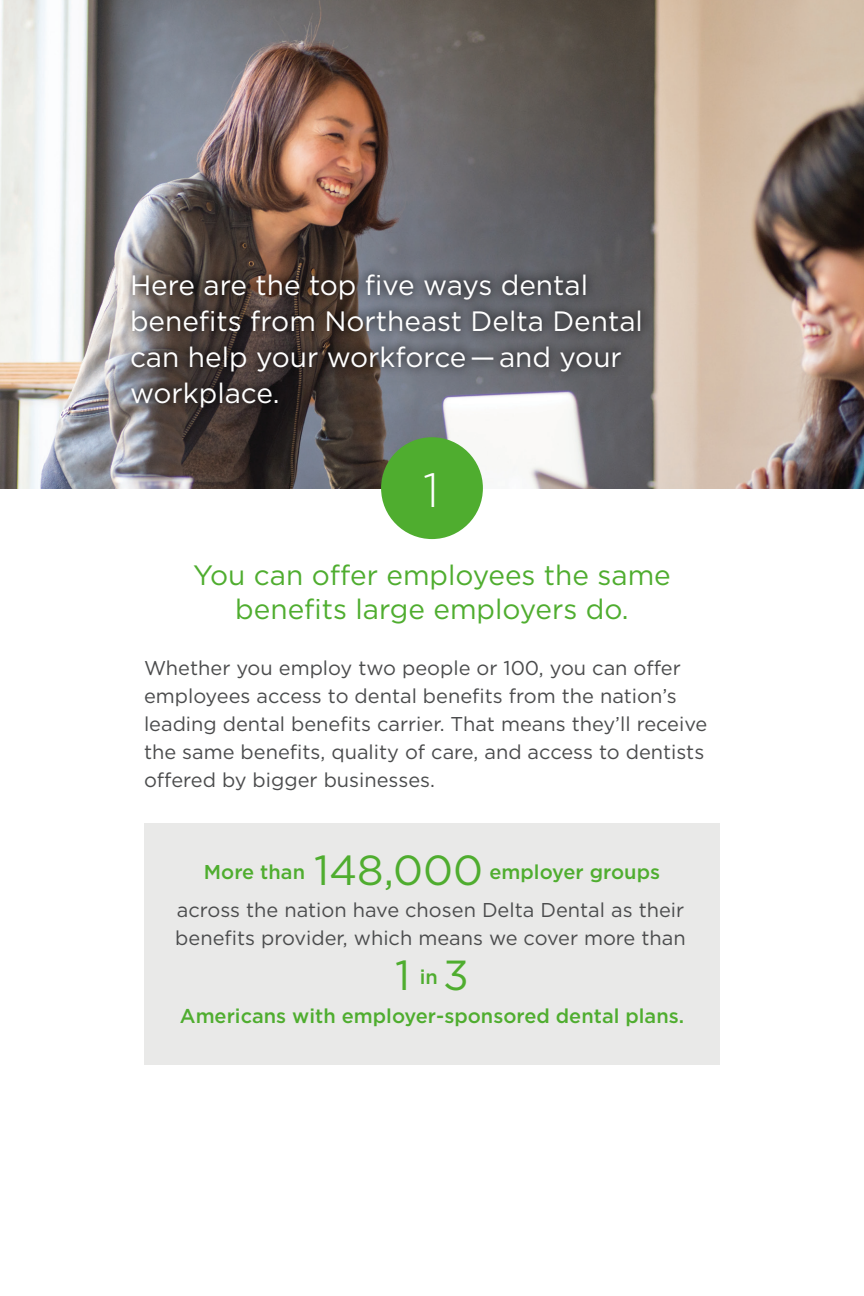
<style>
.page{position:relative;width:864px;height:1296px;background:#fff}
.page>*{position:absolute;margin:0;border:0;box-sizing:border-box;transform-origin:0 0}
.t1{font:300 48px "Gotham";color:#fff}
.t2{font:42px "Gotham";color:#4fad2f}
.t3{font:28px/36px "Gotham";color:#fff}
.t4{font:28px/33.6px "Gotham";color:#4fad2f;text-align:center}
.t5{font:20px/28px "Gotham";color:#4b4c4d}
.t6{font:500 20px "Gotham";color:#4fad2f}
</style>
<div class="page">
<div style="left:144px;top:823px;width:576px;height:241px;background:#e9e9e8"></div>
<img style="left:0;top:0;width:864px;height:488px">
<svg style="left:122px;top:264px;width:530px;height:153px;background:#5b5759"></svg>
<div style="left:381px;top:437px;width:102px;height:102px;background:#4fad2f;border-radius:50%"></div>
<p class="t3" style="left:130px;top:266px;width:514px">Here are the top five ways dental benefits from Northeast Delta Dental can help your workforce — and your workplace.</p>
<p class="t1" style="left:423px;top:460px;width:18px">1</p>
<p class="t4" style="left:193px;top:558px;width:479px">You can offer employees the same benefits large employers do.</p>
<p class="t5" style="left:144px;top:654px;width:565px">Whether you employ two people or 100, you can offer employees access to dental benefits from the nation’s leading dental benefits carrier. That means they’ll receive the same benefits, quality of care, and access to dentists offered by bigger businesses.</p>
<p class="t6" style="left:204px;top:858px;width:103px">More than</p>
<p class="t2" style="left:314px;top:843px;width:171px">148,000</p>
<p class="t6" style="left:490px;top:858px;width:172px">employer groups</p>
<p class="t5" style="left:175px;top:896px;width:512px">across the nation have chosen Delta Dental as their benefits provider, which means we cover more than</p>
<p class="t2" style="left:395px;top:949px;width:17px">1</p>
<p class="t6" style="left:420px;top:964px;width:20px">in</p>
<p class="t2" style="left:443px;top:949px;width:27px">3</p>
<p class="t6" style="left:180px;top:1002px;width:506px">Americans with employer-sponsored dental plans.</p>
</div>
